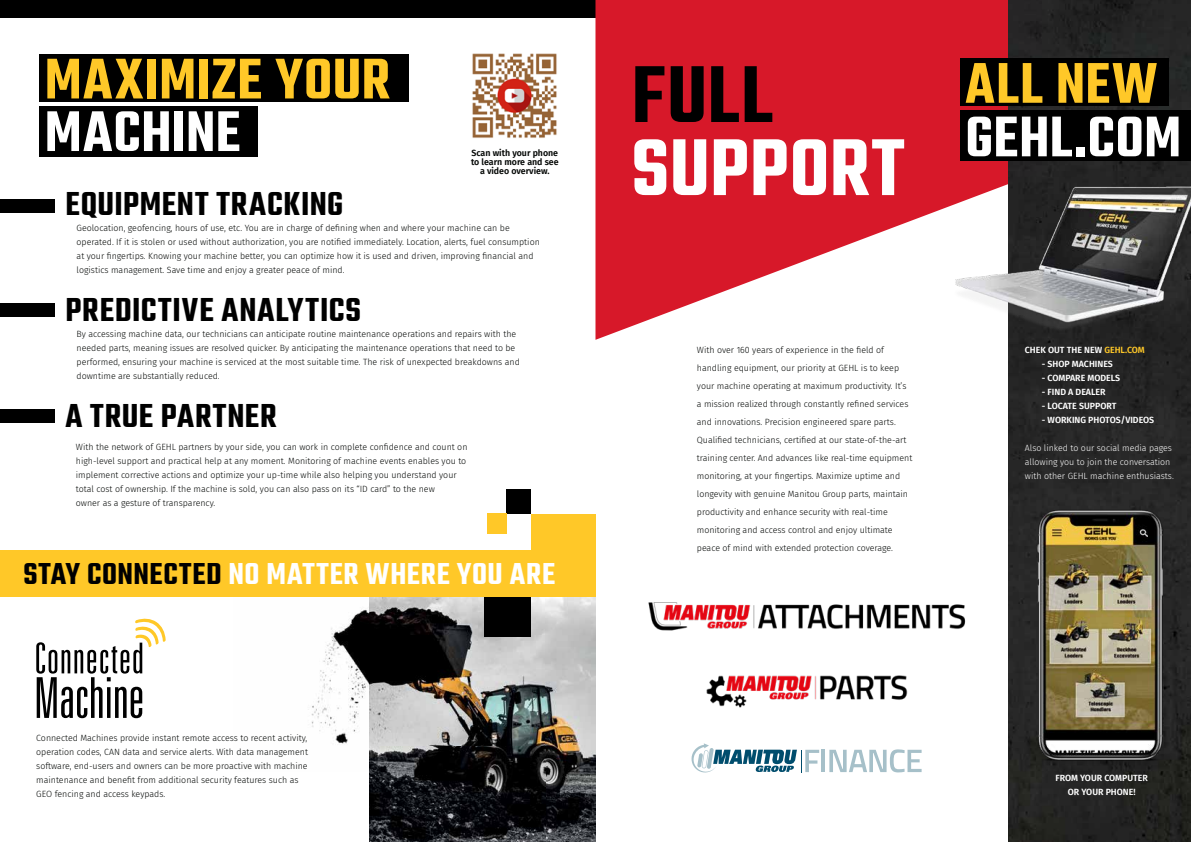
<style>
.page{position:relative;width:1191px;height:842px;background:#fff}
.page>*{position:absolute;margin:0;border:0;box-sizing:border-box;transform-origin:0 0}
.t1{font:600 87.7px "Teko";letter-spacing:.01em;color:#fff}
.t2{font:600 87.7px "Teko";color:#000}
.t3{font:600 62.4px "Teko";letter-spacing:.015em;color:#ffc828}
.t4{font:600 62.4px "Teko";letter-spacing:.005em;color:#fff}
.t5{font:600 36.2px "Teko";letter-spacing:.025em;color:#000}
.t6{font:600 33px "Teko";letter-spacing:.025em;color:#fff}
.t7{font:300 9px/14px "Fira Sans";color:#040705}
.t8{font:600 9px/14px "Fira Sans";color:#fff;text-align:center}
.t9{font:300 9px/14px "Fira Sans";color:#fff}
.t10{font:600 9px/9px "Fira Sans";color:#040705;text-align:center}
.s1{color:#000}
.s2{color:#ffc828}
</style>
<div class="page">
<div style="left:0;top:0;width:595px;height:18px;background:#000"></div>
<div style="left:507px;top:489px;width:24px;height:25px;background:#000"></div>
<div style="left:487px;top:514px;width:20px;height:20px;background:#ffc828"></div>
<div style="left:531px;top:514px;width:64px;height:75px;background:#ffc828"></div>
<img style="left:311px;top:597px;width:284px;height:245px">
<div style="left:484px;top:589px;width:47px;height:47px;background:#000"></div>
<div style="left:39px;top:54px;width:370px;height:48px;background:#000"></div>
<div style="left:0;top:199px;width:54px;height:13px;background:#000"></div>
<div style="left:0;top:303px;width:54px;height:14px;background:#000"></div>
<div style="left:0;top:409px;width:54px;height:14px;background:#000"></div>
<div style="left:39px;top:106px;width:218px;height:50px;background:#000"></div>
<img style="left:472px;top:53px;width:85px;height:85px">
<div style="left:0;top:551px;width:595px;height:46px;background:#ffc828"></div>
<svg style="left:36px;top:618px;width:130px;height:100px"></svg>
<svg style="left:595px;top:0;width:414px;height:340px;fill:#d71829"></svg>
<div style="left:1009px;top:0;width:182px;height:842px;background:#262626"></div>
<div style="left:960px;top:58px;width:208px;height:48px;background:#000"></div>
<div style="left:960px;top:110px;width:231px;height:51px;background:#000"></div>
<img style="left:1008px;top:490px;width:183px;height:316px">
<img style="left:939px;top:165px;width:252px;height:178px">
<hr style="left:821px;top:750px;width:4px;height:22px;background:#a6c0c9">
<svg style="left:829px;top:749px;width:92px;height:23px"></svg>
<svg style="left:691px;top:743px;width:128px;height:29px"></svg>
<img style="left:706px;top:675px;width:202px;height:33px">
<img style="left:648px;top:602px;width:318px;height:29px">
<h2 class="t3" style="left:45px;top:41px;width:347px">MAXIMIZE YOUR</h2>
<h2 class="t4" style="left:45px;top:94px;width:197px">MACHINE</h2>
<h3 class="t5" style="left:65px;top:182px;width:279px">EQUIPMENT TRACKING</h3>
<p class="t10" style="left:471px;top:147px;width:89px">Scan with your phone to learn more and see a video overview.</p>
<p class="t7" style="left:77px;top:221px;width:465px">Geolocation, geofencing, hours of use, etc. You are in charge of defining when and where your machine can be operated. If it is stolen or used without authorization, you are notified immediately. Location, alerts, fuel consumption at your fingertips. Knowing your machine better, you can optimize how it is used and driven, improving financial and logistics management. Save time and enjoy a greater peace of mind.</p>
<h3 class="t5" style="left:65px;top:288px;width:297px">PREDICTIVE ANALYTICS</h3>
<p class="t7" style="left:77px;top:327px;width:445px">By accessing machine data, our technicians can anticipate routine maintenance operations and repairs with the needed parts, meaning issues are resolved quicker. By anticipating the maintenance operations that need to be performed, ensuring your machine is serviced at the most suitable time. The risk of unexpected breakdowns and downtime are substantially reduced.</p>
<h3 class="t5" style="left:65px;top:394px;width:212px">A TRUE PARTNER</h3>
<p class="t7" style="left:76px;top:440px;width:393px">With the network of GEHL partners by your side, you can work in complete confidence and count on high-level support and practical help at any moment. Monitoring of machine events enables you to implement corrective actions and optimize your up-time while also helping you understand your total cost of ownership. If the machine is sold, you can also pass on its “ID card” to the new<br>owner as a gesture of transparency.</p>
<h3 class="t6" style="left:23px;top:553px;width:533px"><span class="s1">STAY CONNECTED</span> NO MATTER WHERE YOU ARE</h3>
<p class="t7" style="left:36px;top:731px;width:273px">Connected Machines provide instant remote access to recent activity, operation codes, CAN data and service alerts. With data management software, end-users and owners can be more proactive with machine maintenance and benefit from additional security features such as GEO fencing and access keypads.</p>
<h1 class="t2" style="left:631px;top:41px;width:142px">FULL</h1>
<h1 class="t1" style="left:631px;top:114px;width:274px">SUPPORT</h1>
<h2 class="t3" style="left:965px;top:45px;width:193px">ALL NEW</h2>
<h2 class="t4" style="left:965px;top:99px;width:217px">GEHL.COM</h2>
<p class="t7" style="left:697px;top:341px;width:217px;line-height:18px">With over 160 years of experience in the field of handling equipment, our priority at GEHL is to keep your machine operating at maximum productivity. It’s a mission realized through constantly refined services and innovations. Precision engineered spare parts.<br>Qualified technicians, certified at our state-of-the-art training center. And advances like real-time equipment monitoring, at your fingertips. Maximize uptime and longevity with genuine Manitou Group parts, maintain productivity and enhance security with real-time monitoring and access control and enjoy ultimate peace of mind with extended protection coverage.</p>
<p class="t8" style="left:1024px;top:342px;width:121px">CHEK OUT THE NEW <span class="s2">GEHL.COM</span></p>
<p class="t8" style="left:1041px;top:356px;width:73px">- SHOP MACHINES</p>
<p class="t8" style="left:1041px;top:370px;width:80px">- COMPARE MODELS</p>
<p class="t8" style="left:1041px;top:384px;width:65px">- FIND A DEALER</p>
<p class="t8" style="left:1041px;top:398px;width:76px">- LOCATE SUPPORT</p>
<p class="t8" style="left:1041px;top:412px;width:114px">- WORKING PHOTOS/VIDEOS</p>
<p class="t9" style="left:1024px;top:441px;width:150px">Also linked to our social media pages allowing you to join the conversation with other GEHL machine enthusiasts.</p>
<p class="t8" style="left:1055px;top:770px;width:94px">FROM YOUR COMPUTER<br>OR YOUR PHONE!</p>
</div>
